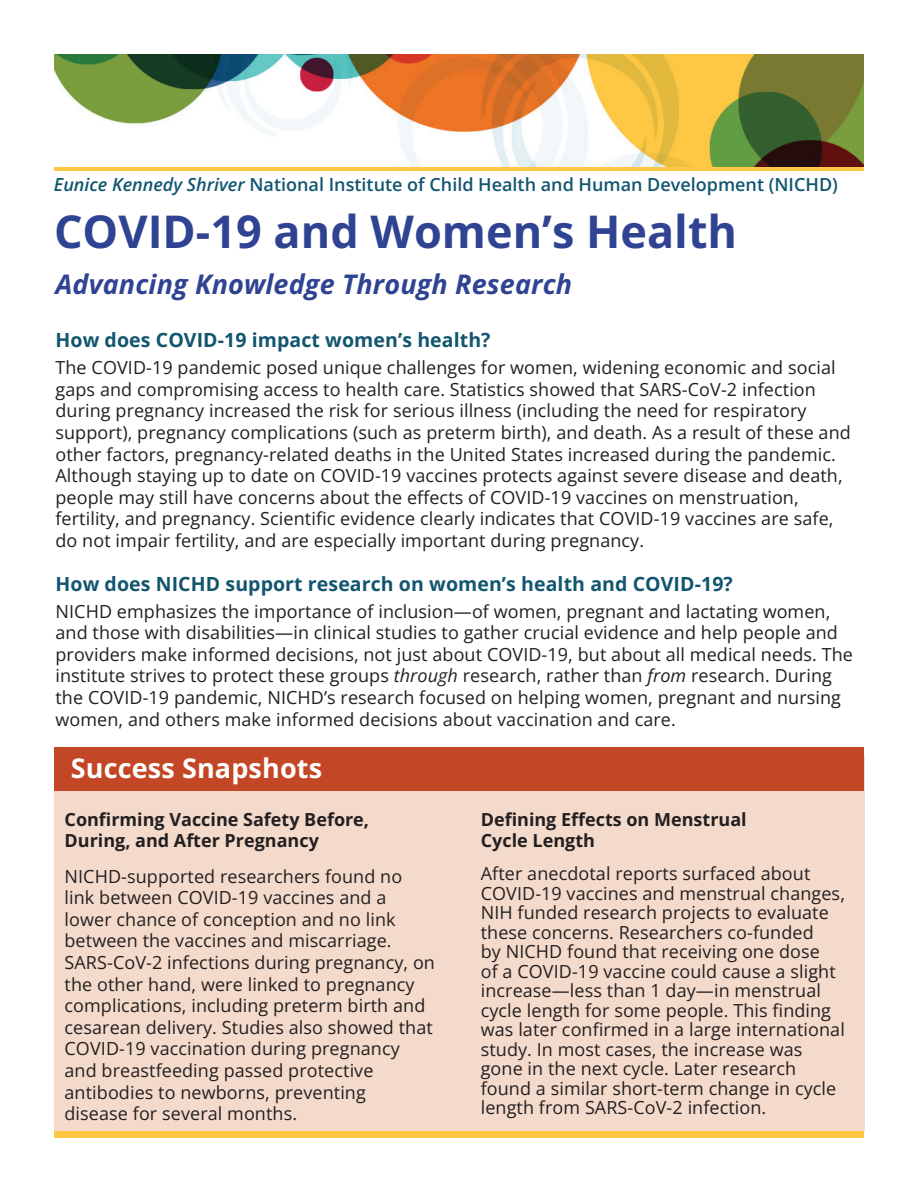
<style>
.page{position:relative;width:918px;height:1188px;background:#fff}
.page>*{position:absolute;margin:0;border:0;box-sizing:border-box;transform-origin:0 0}
.t1{font:700 45px "Open Sans";color:#304393}
.t2{font:italic 700 27px "Open Sans";letter-spacing:.005em;color:#304393}
.t3{font:700 27px "Open Sans";letter-spacing:.005em;color:#fff}
.t4{font:700 19.5px "Open Sans";letter-spacing:.005em;color:#11556f}
.t5{font:18px/21.6px "Open Sans";letter-spacing:.005em;color:#231f20}
.t6{font:700 18px/21.6px "Open Sans";color:#231f20}
.t7{font:600 18px "Open Sans";color:#11556f}
.s1{font-style:italic}
</style>
<div class="page">
<svg style="left:54px;top:166px;width:810px;height:5px;background:#f6ca5d"></svg>
<img style="left:54px;top:54px;width:810px;height:112px">
<div style="left:54px;top:755px;width:811px;height:376px;background:#f4dacb"></div>
<div style="left:54px;top:748px;width:810px;height:43px;background:#c34726"></div>
<div style="left:54px;top:1131px;width:810px;height:7px;background:#fec843"></div>
<p class="t7" style="left:54px;top:172px;width:786px"><span class="s1">Eunice Kennedy Shriver</span> National Institute of Child Health and Human Development (NICHD)</p>
<h1 class="t1" style="left:54px;top:201px;width:685px">COVID-19 and Women’s Health</h1>
<h2 class="t2" style="left:56px;top:266px;width:518px">Advancing Knowledge Through Research</h2>
<p class="t4" style="left:56px;top:327px;width:437px">How does COVID-19 impact women’s health?</p>
<p class="t5" style="left:56px;top:356px;width:797px">The COVID-19 pandemic posed unique challenges for women, widening economic and social gaps and compromising access to health care. Statistics showed that SARS-CoV-2 infection during pregnancy increased the risk for serious illness (including the need for respiratory support), pregnancy complications (such as preterm birth), and death. As a result of these and other factors, pregnancy-related deaths in the United States increased during the pandemic.<br>Although staying up to date on COVID-19 vaccines protects against severe disease and death, people may still have concerns about the effects of COVID-19 vaccines on menstruation, fertility, and pregnancy. Scientific evidence clearly indicates that COVID-19 vaccines are safe, do not impair fertility, and are especially important during pregnancy.</p>
<p class="t4" style="left:56px;top:570px;width:679px">How does NICHD support research on women’s health and COVID-19?</p>
<p class="t5" style="left:56px;top:600px;width:799px">NICHD emphasizes the importance of inclusion—of women, pregnant and lactating women, and those with disabilities—in clinical studies to gather crucial evidence and help people and providers make informed decisions, not just about COVID-19, but about all medical needs. The institute strives to protect these groups <span class="s1">through</span> research, rather than <span class="s1">from</span> research. During the COVID-19 pandemic, NICHD’s research focused on helping women, pregnant and nursing women, and others make informed decisions about vaccination and care.</p>
<h2 class="t3" style="left:71px;top:750px;width:253px">Success Snapshots</h2>
<p class="t6" style="left:65px;top:808px;width:306px">Confirming Vaccine Safety Before,<br>During, and After Pregnancy</p>
<p class="t5" style="left:65px;top:865px;width:372px">NICHD-supported researchers found no link between COVID-19 vaccines and a lower chance of conception and no link between the vaccines and miscarriage.<br>SARS-CoV-2 infections during pregnancy, on the other hand, were linked to pregnancy complications, including preterm birth and cesarean delivery. Studies also showed that COVID-19 vaccination during pregnancy and breastfeeding passed protective antibodies to newborns, preventing<br>disease for several months.</p>
<p class="t6" style="left:481px;top:808px;width:267px">Defining Effects on Menstrual<br>Cycle Length</p>
<p class="t5" style="left:481px;top:864px;width:366px;line-height:19.5px">After anecdotal reports surfaced about COVID-19 vaccines and menstrual changes, NIH funded research projects to evaluate these concerns. Researchers co-funded<br>by NICHD found that receiving one dose<br>of a COVID-19 vaccine could cause a slight increase—less than 1 day—in menstrual cycle length for some people. This finding was later confirmed in a large international study. In most cases, the increase was gone in the next cycle. Later research found a similar short-term change in cycle length from SARS-CoV-2 infection.</p>
</div>
